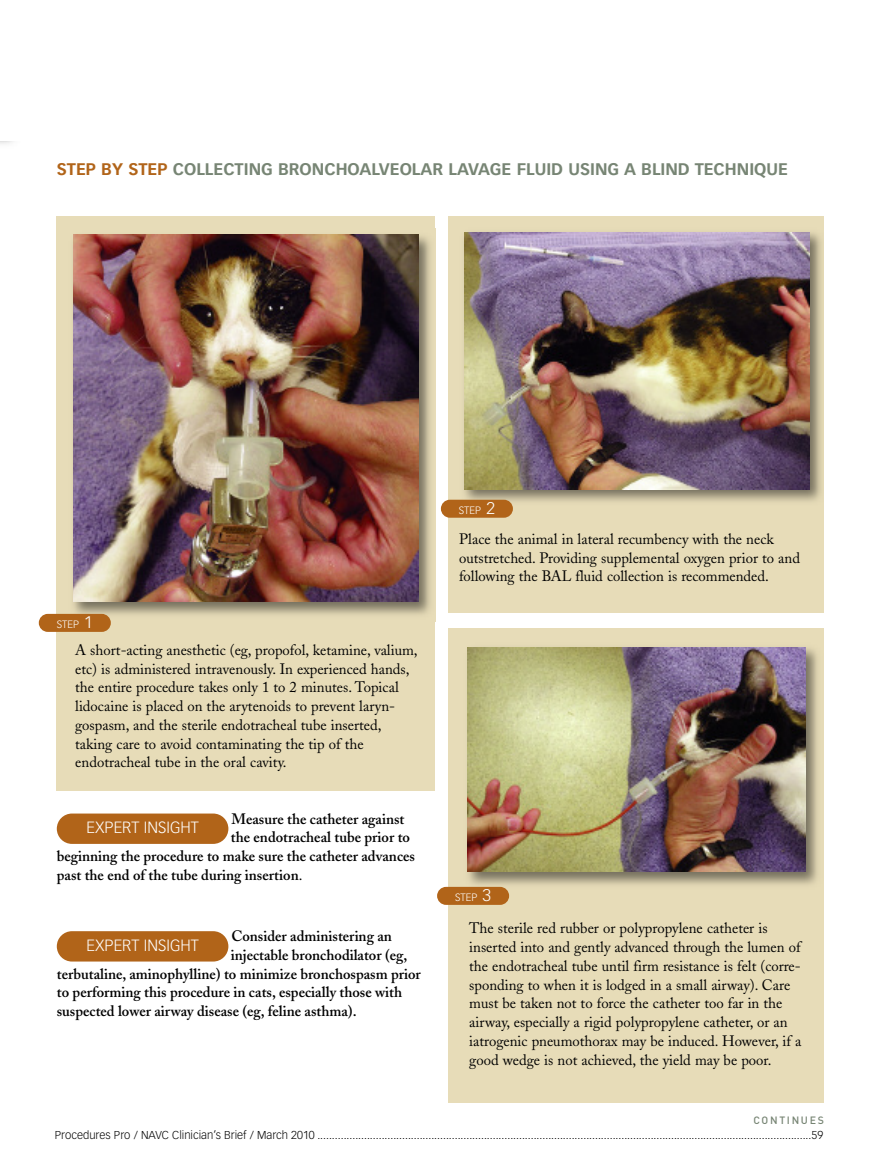
<style>
.page{position:relative;width:878px;height:1175px;background:#fff}
.page>*{position:absolute;margin:0;border:0;box-sizing:border-box;transform-origin:0 0}
.t1{font:700 16.5px "Vectora LT Std";color:#778574}
.t2{font:300 16.05px "Vectora LT Std";color:#fff}
.t3{font:15px/18.8px "Adobe Caslon";color:#000}
.t4{font:600 15px "Adobe Caslon";color:#000}
.t5{font:300 11.25px "Vectora LT Std";color:#000}
.t6{font:300 10.5px "Vectora LT Std";color:#fff}
.t7{font:500 10.5px "DIN";letter-spacing:.16em;color:#778574}
.s1{color:#b16419}
.s2{font-size:16.5px}
.s3{font-weight:400}
</style>
<div class="page">
<div style="left:448px;top:628px;width:376px;height:474px;background:#e7dcb8"></div>
<div style="left:448px;top:216px;width:376px;height:396px;background:#e7dcb8"></div>
<div style="left:57px;top:216px;width:378px;height:574px;background:#e7dcb8"></div>
<img style="left:66px;top:228px;width:370px;height:393px">
<img style="left:73px;top:235px;width:345px;height:366px">
<img style="left:458px;top:232px;width:364px;height:274px">
<img style="left:464px;top:232px;width:345px;height:257px">
<img style="left:467px;top:647px;width:351px;height:238px">
<img style="left:468px;top:647px;width:337px;height:224px">
<div style="left:39px;top:614px;width:72px;height:18px;background:#b16419;border-radius:9px"></div>
<div style="left:57px;top:813px;width:171px;height:31px;background:#b16419;border-radius:15px"></div>
<div style="left:441px;top:500px;width:72px;height:18px;background:#b16419;border-radius:9px"></div>
<div style="left:437px;top:886px;width:72px;height:18px;background:#b16419;border-radius:9px"></div>
<div style="left:57px;top:931px;width:171px;height:30px;background:#b16419;border-radius:15px"></div>
<p class="t1" style="left:57px;top:162px;width:732px"><span class="s1">STEP BY STEP</span> COLLECTING BRONCHOALVEOLAR LAVAGE FLUID USING A BLIND TECHNIQUE</p>
<p class="t6" style="left:459px;top:505px;width:38px">STEP <span class="s2">2</span></p>
<p class="t6" style="left:57px;top:619px;width:38px">STEP <span class="s2">1</span></p>
<p class="t3" style="left:75px;top:642px;width:344px">A short-acting anesthetic (eg, propofol, ketamine, valium, etc) is administered intravenously. In experienced hands, the entire procedure takes only 1 to 2 minutes. Topical lidocaine is placed on the arytenoids to prevent laryn&shy;gospasm, and the sterile endotracheal tube inserted, taking care to avoid contaminating the tip of the endotracheal tube in the oral cavity.</p>
<p class="t4" style="left:231px;top:813px;width:174px">Measure the catheter against</p>
<p class="t4" style="left:231px;top:831px;width:181px">the endotracheal tube prior to</p>
<p class="t4" style="left:57px;top:850px;width:359px">beginning the procedure to make sure the catheter advances</p>
<p class="t4" style="left:57px;top:869px;width:247px">past the end of the tube during insertion<span class="s3">.</span></p>
<p class="t2" style="left:86px;top:820px;width:114px">EXPERT INSIGHT</p>
<p class="t4" style="left:231px;top:930px;width:162px">Consider administering an</p>
<p class="t4" style="left:231px;top:949px;width:178px">injectable bronchodilator (eg,</p>
<p class="t4" style="left:57px;top:968px;width:365px">terbutaline, aminophylline) to minimize bronchospasm prior</p>
<p class="t4" style="left:57px;top:986px;width:347px">to performing this procedure in cats, especially those with</p>
<p class="t4" style="left:57px;top:1005px;width:301px">suspected lower airway disease (eg, feline asthma).</p>
<p class="t2" style="left:86px;top:938px;width:114px">EXPERT INSIGHT</p>
<p class="t3" style="left:459px;top:531px;width:342px">Place the animal in lateral recumbency with the neck outstretched. Providing supplemental oxygen prior to and following the BAL fluid collection is recommended.</p>
<p class="t6" style="left:455px;top:892px;width:38px">STEP <span class="s2">3</span></p>
<p class="t3" style="left:469px;top:920px;width:333px">The sterile red rubber or polypropylene catheter is inserted into and gently advanced through the lumen of the endotracheal tube until firm resistance is felt (corre&shy;sponding to when it is lodged in a small airway). Care must be taken not to force the catheter too far in the airway, especially a rigid polypropylene catheter, or an iatrogenic pneumothorax may be induced. However, if a good wedge is not achieved, the yield may be poor.</p>
<p class="t7" style="left:753px;top:1114px;width:72px">CONTINUES</p>
<p class="t5" style="left:55px;top:1129px;width:769px">Procedures Pro / NAVC Clinician’s Brief / March 2010 .........................................................................................................................................................................59</p>
</div>
